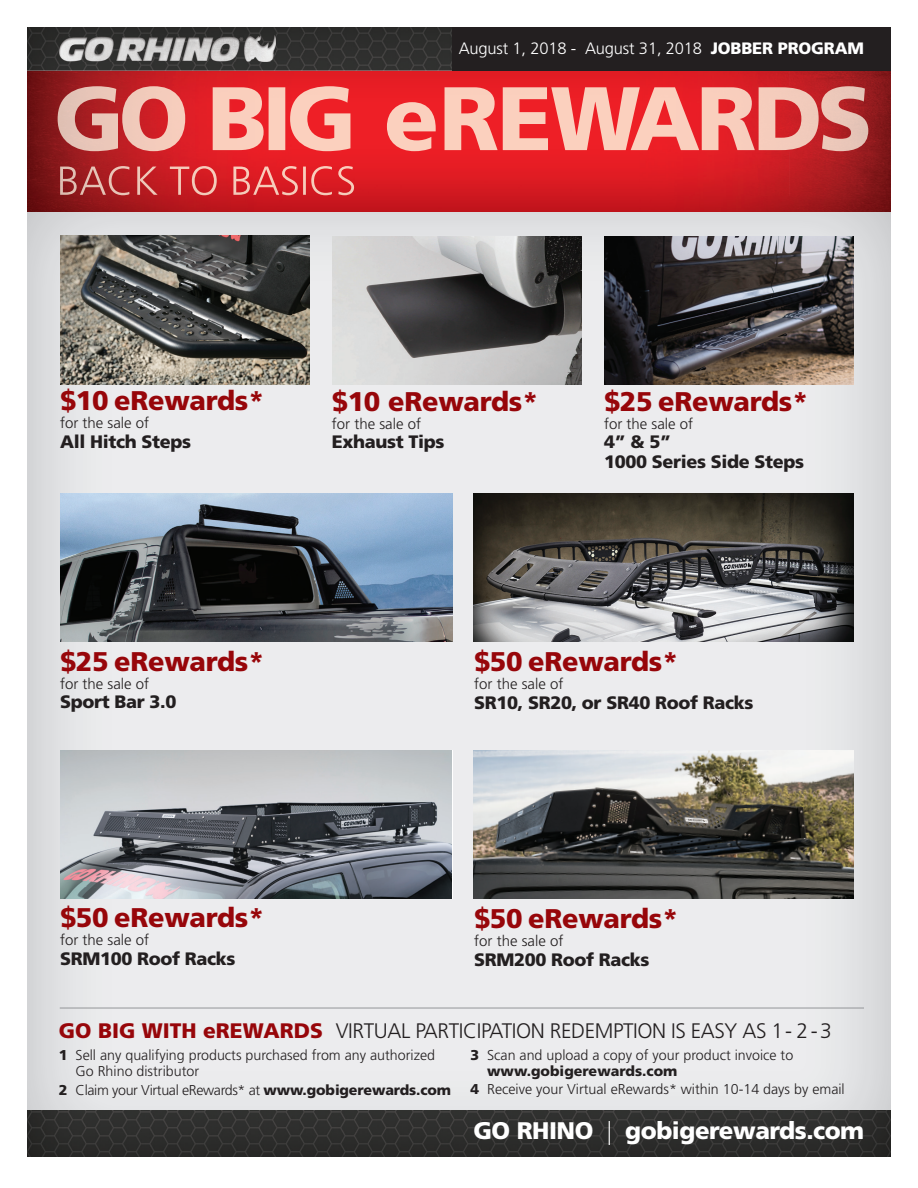
<style>
.page{position:relative;width:918px;height:1188px;background:#fff}
.page>*{position:absolute;margin:0;border:0;box-sizing:border-box;transform-origin:0 0}
.t1{font:900 27px "Frutiger LT Std";letter-spacing:-.01em;color:#97060a}
.t2{font:900 24px "Frutiger LT Std";letter-spacing:-.02em;color:#fff}
.t3{font:300 21px "Frutiger LT Std";letter-spacing:-.02em;color:#231f20}
.t4{font:900 18px/19.5px "Frutiger LT Std";letter-spacing:-.02em;color:#231f20}
.t5{font:300 16.5px "Frutiger LT Std";letter-spacing:-.01em;color:#fff}
.t6{font:300 15px "Frutiger LT Std";color:#231f20}
.t7{font:300 14.25px/15.8px "Frutiger LT Std";color:#231f20}
.t8{font:300 14.25px "Frutiger LT Std";letter-spacing:-.025em;color:#231f20}
.s1{font-weight:900}
.s2{font-weight:900;color:#97060a}
.s3{font-family:"Frutiger LT";font-weight:300;font-stretch:condensed}
</style>
<div class="page">
<img style="left:27px;top:212px;width:355px;height:731px">
<img style="left:382px;top:212px;width:356px;height:731px">
<img style="left:27px;top:71px;width:762px;height:126px">
<img style="left:789px;top:71px;width:102px;height:126px">
<img style="left:27px;top:197px;width:864px;height:15px">
<img style="left:58px;top:86px;width:810px;height:65px">
<img style="left:60px;top:166px;width:294px;height:29px">
<hr style="left:60px;top:1008px;width:804px;height:1px;background:#939598">
<img style="left:27px;top:1110px;width:864px;height:46px">
<img style="left:27px;top:27px;width:425px;height:44px">
<div style="left:452px;top:27px;width:439px;height:44px;background:#231f20"></div>
<img style="left:60px;top:35px;width:216px;height:26px">
<img style="left:60px;top:236px;width:250px;height:148px">
<img style="left:332px;top:236px;width:250px;height:149px">
<img style="left:604px;top:236px;width:250px;height:149px">
<img style="left:473px;top:493px;width:381px;height:149px">
<img style="left:473px;top:750px;width:381px;height:149px">
<img style="left:60px;top:493px;width:392px;height:149px">
<img style="left:60px;top:750px;width:392px;height:149px">
<p class="t5" style="left:459px;top:39px;width:407px">August 1, 2018 - August 31, 2018 <span class="s1">JOBBER PROGRAM</span></p>
<h1 class="t1" style="left:60px;top:384px;width:206px">$10 eRewards*</h1>
<p class="t6" style="left:60px;top:415px;width:91px">for the sale of</p>
<p class="t4" style="left:60px;top:432px;width:133px">All Hitch Steps</p>
<h1 class="t1" style="left:332px;top:385px;width:208px">$10 eRewards*</h1>
<p class="t6" style="left:332px;top:415px;width:91px">for the sale of</p>
<p class="t4" style="left:332px;top:432px;width:114px">Exhaust Tips</p>
<h1 class="t1" style="left:604px;top:385px;width:206px">$25 eRewards*</h1>
<p class="t6" style="left:604px;top:415px;width:91px">for the sale of</p>
<p class="t4" style="left:604px;top:432px;width:202px">4” &amp; 5”<br>1000 Series Side Steps</p>
<h1 class="t1" style="left:60px;top:645px;width:206px">$25 eRewards*</h1>
<p class="t6" style="left:60px;top:675px;width:91px">for the sale of</p>
<p class="t4" style="left:60px;top:692px;width:118px">Sport Bar 3.0</p>
<h1 class="t1" style="left:474px;top:646px;width:206px">$50 eRewards*</h1>
<p class="t6" style="left:474px;top:676px;width:91px">for the sale of</p>
<p class="t4" style="left:474px;top:693px;width:281px">SR10, SR20, or SR40 Roof Racks</p>
<h1 class="t1" style="left:60px;top:902px;width:206px">$50 eRewards*</h1>
<p class="t6" style="left:60px;top:932px;width:91px">for the sale of</p>
<p class="t4" style="left:60px;top:949px;width:177px">SRM100 Roof Racks</p>
<h1 class="t1" style="left:474px;top:902px;width:206px">$50 eRewards*</h1>
<p class="t6" style="left:474px;top:932px;width:91px">for the sale of</p>
<p class="t4" style="left:474px;top:949px;width:177px">SRM200 Roof Racks</p>
<h3 class="t3" style="left:59px;top:1019px;width:774px"><span class="s2">GO BIG WITH eREWARDS</span> VIRTUAL PARTICIPATION REDEMPTION IS EASY AS 1- 2 - 3</h3>
<p class="t7" style="left:76px;top:1048px;width:361px;text-indent:-17px"><span class="s1">1</span> Sell any qualifying products purchased from any authorized<br>Go Rhino distributor</p>
<p class="t8" style="left:59px;top:1082px;width:394px"><span class="s1">2</span> Claim your Virtual eRewards* at <span class="s1">www.gobigerewards.com</span></p>
<p class="t7" style="left:487px;top:1048px;width:308px;text-indent:-17px"><span class="s1">3</span> Scan and upload a copy of your product invoice to <span class="s1">www.gobigerewards.com</span></p>
<p class="t7" style="left:470px;top:1081px;width:376px"><span class="s1">4</span> Receive your Virtual eRewards* within 10-14 days by email</p>
<h2 class="t2" style="left:473px;top:1117px;width:392px">GO RHINO <span class="s3">|</span> gobigerewards.com</h2>
</div>
